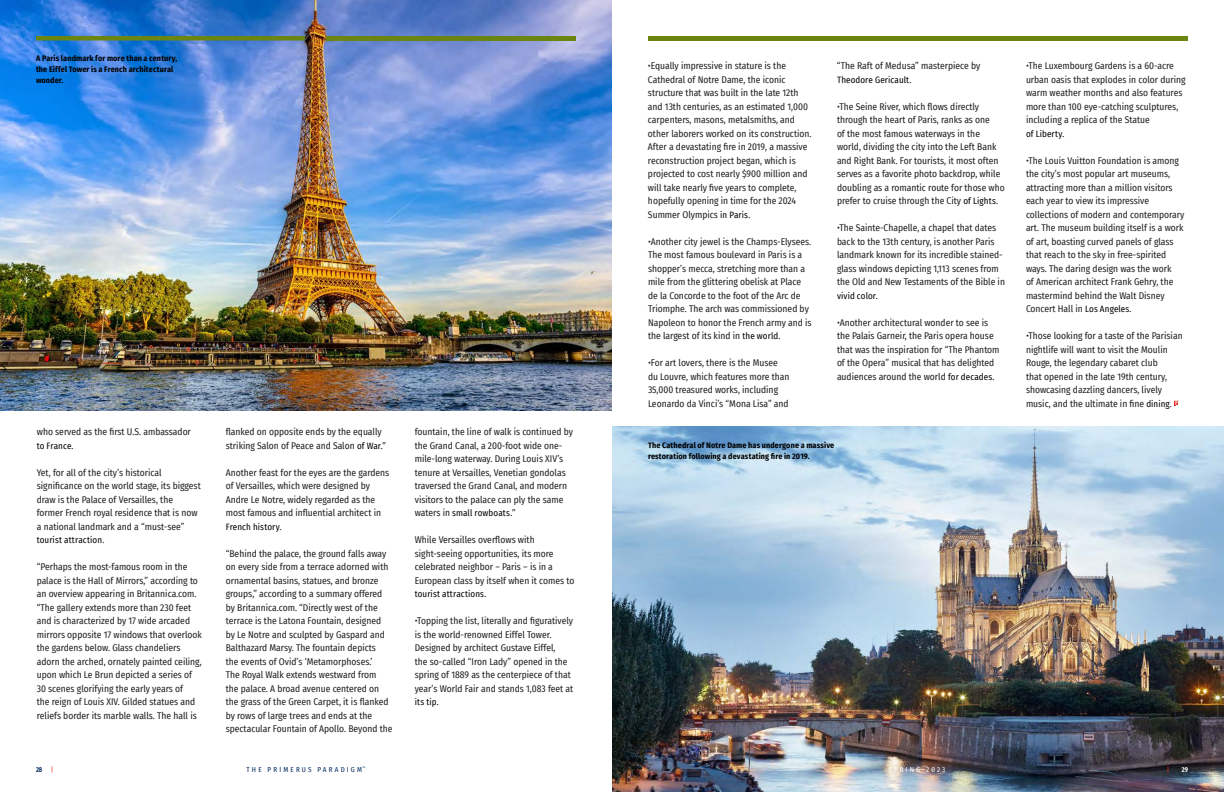
<style>
.page{position:relative;width:1224px;height:792px;background:#fff}
.page>*{position:absolute;margin:0;border:0;box-sizing:border-box;transform-origin:0 0}
.Paradigm_Body_Copy{font:9.5px/13.5px "Fira Sans Condensed";color:#231f20}
.Paradigm_Body_Copy-2{font:9px "Fira Sans Condensed";letter-spacing:.01em;color:#000}
.Paragraph_Style_1{font:700 8px/11px "Fira Sans Condensed";letter-spacing:.015em;color:#000}
.t1{font:7px "Fira Sans Condensed";letter-spacing:.31em;color:#00285f}
.t2{font:7px "Fira Sans Condensed";letter-spacing:.31em;color:#fff}
.t3{font:600 extra-condensed 7px "Fira Sans";color:#00285f}
.t4{font:600 extra-condensed 7px "Fira Sans";color:#fff}
.t5{font:7px "Fira Sans Condensed";color:#ee2e22}
.s1{font-size:9px;color:#000}
.s2{font-size:9.5px;color:#231f20}
.s3{font-family:"Fira Sans Condensed";font-weight:400;font-stretch:normal;color:#ee2e22}
</style>
<div class="page">
<img style="left:0;top:0;width:612px;height:410px">
<img style="left:612px;top:426px;width:612px;height:366px">
<svg style="left:1174px;top:401px;width:4px;height:5px"></svg>
<hr style="left:648px;top:36px;width:540px;height:4px;background:#6a8512">
<svg style="left:36px;top:36px;width:270px;height:4px"></svg>
<hr style="left:326px;top:36px;width:250px;height:4px;background:#6a8512">
<p class="Paragraph_Style_1" style="left:36px;top:53px;width:143px">A Paris landmark for more than a century, the Eiffel Tower is a French architectural wonder.</p>
<p class="Paradigm_Body_Copy" style="left:37px;top:425px;width:156px">who served as the first U.S. ambassador</p>
<p class="Paradigm_Body_Copy-2" style="left:37px;top:439px;width:38px">to France.</p>
<p class="Paradigm_Body_Copy" style="left:37px;top:465px;width:165px">Yet, for all of the city’s historical significance on the world stage, its biggest draw is the Palace of Versailles, the former French royal residence that is now a national landmark and a “must-see”</p>
<p class="Paradigm_Body_Copy-2" style="left:37px;top:533px;width:69px">tourist attraction.</p>
<p class="Paradigm_Body_Copy" style="left:37px;top:560px;width:167px">“Perhaps the most-famous room in the palace is the Hall of Mirrors,” according to an overview appearing in Britannica.com. “The gallery extends more than 230 feet and is characterized by 17 wide arcaded mirrors opposite 17 windows that overlook the gardens below. Glass chandeliers adorn the arched, ornately painted ceiling, upon which Le Brun depicted a series of 30 scenes glorifying the early years of<br>the reign of Louis XIV. Gilded statues and reliefs border its marble walls. The hall is</p>
<p class="Paradigm_Body_Copy" style="left:226px;top:425px;width:162px">flanked on opposite ends by the equally striking Salon of Peace and Salon <span class="s1">of War.”</span></p>
<p class="Paradigm_Body_Copy" style="left:226px;top:465px;width:165px">Another feast for the eyes are the gardens of Versailles, which were designed by Andre Le Notre, widely regarded as the most famous and influential architect in</p>
<p class="Paradigm_Body_Copy-2" style="left:226px;top:520px;width:57px">French history.</p>
<p class="Paradigm_Body_Copy" style="left:226px;top:546px;width:168px">“Behind the palace, the ground falls away on every side from a terrace adorned with ornamental basins, statues, and bronze groups,” according to a summary offered by Britannica.com. “Directly west of the terrace is the Latona Fountain, designed by Le Notre and sculpted by Gaspard and Balthazard Marsy. The fountain depicts<br>the events of Ovid’s ‘Metamorphoses.’<br>The Royal Walk extends westward from<br>the palace. A broad avenue centered on the grass of the Green Carpet, it is flanked by rows of large trees and ends at the spectacular Fountain of Apollo. Beyond the</p>
<p class="Paradigm_Body_Copy" style="left:415px;top:425px;width:160px">fountain, the line of walk is continued by the Grand Canal, a 200-foot wide one&shy;mile-long waterway. During Louis XIV’s tenure at Versailles, Venetian gondolas traversed the Grand Canal, and modern visitors to the palace can ply the same</p>
<p class="Paradigm_Body_Copy-2" style="left:415px;top:506px;width:102px"><span class="s2">waters in</span> small rowboats.”</p>
<p class="Paradigm_Body_Copy" style="left:415px;top:533px;width:161px">While Versailles overflows with sight-seeing opportunities, its more celebrated neighbor – Paris – is in a European class by itself when it comes to</p>
<p class="Paradigm_Body_Copy-2" style="left:415px;top:587px;width:73px">tourist attractions.</p>
<p class="Paradigm_Body_Copy" style="left:415px;top:614px;width:160px">•Topping the list, literally and figuratively is the world-renowned Eiffel Tower.<br>Designed by architect Gustave Eiffel,<br>the so-called “Iron Lady” opened in the spring of 1889 as the centerpiece of that year’s World Fair and stands 1,083 feet at</p>
<p class="Paradigm_Body_Copy-2" style="left:415px;top:695px;width:25px">its tip.</p>
<p class="Paradigm_Body_Copy" style="left:648px;top:59px;width:165px">•Equally impressive in stature is the Cathedral of Notre Dame, the iconic structure that was built in the late 12th and 13th centuries, as an estimated 1,000 carpenters, masons, metalsmiths, and other laborers worked on its construction.<br>After a devastating fire in 2019, a massive reconstruction project began, which is projected to cost nearly $900 million and will take nearly five years to complete, hopefully opening in time for the 2024<br>Summer Olympics <span class="s1">in Paris.</span></p>
<p class="Paradigm_Body_Copy" style="left:648px;top:235px;width:165px">•Another city jewel is the Champs-Elysees.<br>The most famous boulevard in Paris is a shopper’s mecca, stretching more than a mile from the glittering obelisk at Place de la Concorde to the foot of the Arc de Triomphe. The arch was commissioned by Napoleon to honor the French army and is the largest of its kind in <span class="s1">the world.</span></p>
<p class="Paradigm_Body_Copy" style="left:648px;top:356px;width:143px">•For art lovers, there is the Musee du Louvre, which features more than 35,000 treasured works, including Leonardo da Vinci’s “Mona Lisa” and</p>
<p class="Paradigm_Body_Copy" style="left:837px;top:59px;width:145px">“The Raft of Medusa” masterpiece by</p>
<p class="Paradigm_Body_Copy-2" style="left:837px;top:73px;width:76px">Theodore Gericault.</p>
<p class="Paradigm_Body_Copy" style="left:837px;top:100px;width:169px">•The Seine River, which flows directly through the heart of Paris, ranks as one<br>of the most famous waterways in the world, dividing the city into the Left Bank and Right Bank. For tourists, it most often serves as a favorite photo backdrop, while doubling as a romantic route for those who prefer to cruise through the City <span class="s1">of Lights.</span></p>
<p class="Paradigm_Body_Copy" style="left:837px;top:221px;width:170px">•The Sainte-Chapelle, a chapel that dates back to the 13th century, is another Paris landmark known for its incredible stained&shy;glass windows depicting 1,113 scenes from the Old and New Testaments of the Bible in</p>
<p class="Paradigm_Body_Copy-2" style="left:837px;top:289px;width:42px">vivid color.</p>
<p class="Paradigm_Body_Copy" style="left:837px;top:316px;width:164px">•Another architectural wonder to see is the Palais Garneir, the Paris opera house that was the inspiration for “The Phantom of the Opera” musical that has delighted audiences around the world <span class="s1">for decades.</span></p>
<p class="Paragraph_Style_1" style="left:648px;top:440px;width:188px">The Cathedral of Notre Dame has undergone a massive restoration following a devastating fire in 2019.</p>
<p class="Paradigm_Body_Copy" style="left:1026px;top:59px;width:161px">•The Luxembourg Gardens is a 60-acre urban oasis that explodes in color during warm weather months and also features more than 100 eye-catching sculptures, including a replica of the Statue</p>
<p class="Paradigm_Body_Copy-2" style="left:1026px;top:127px;width:40px">of Liberty.</p>
<p class="Paradigm_Body_Copy" style="left:1026px;top:154px;width:160px">•The Louis Vuitton Foundation is among the city’s most popular art museums, attracting more than a million visitors each year to view its impressive collections of modern and contemporary art. The museum building itself is a work of art, boasting curved panels of glass that reach to the sky in free-spirited ways. The daring design was the work<br>of American architect Frank Gehry, the mastermind behind the Walt Disney Concert Hall in <span class="s1">Los Angeles.</span></p>
<p class="Paradigm_Body_Copy" style="left:1026px;top:329px;width:158px">•Those looking for a taste of the Parisian nightlife will want to visit the Moulin Rouge, the legendary cabaret club<br>that opened in the late 19th century, showcasing dazzling dancers, lively music, and the ultimate in fine <span class="s1">dining.</span></p>
<p class="t3" style="left:36px;top:763px;width:19px">28 <span class="s3">|</span></p>
<p class="t1" style="left:247px;top:764px;width:120px">THE PRIMERUS PARADIGM<sup>™</sup></p>
<p class="t2" style="left:888px;top:764px;width:58px">SPRING 2023</p>
<p class="t5" style="left:1167px;top:764px;width:4px">|</p>
<p class="t4" style="left:1182px;top:763px;width:8px">29</p>
</div>
